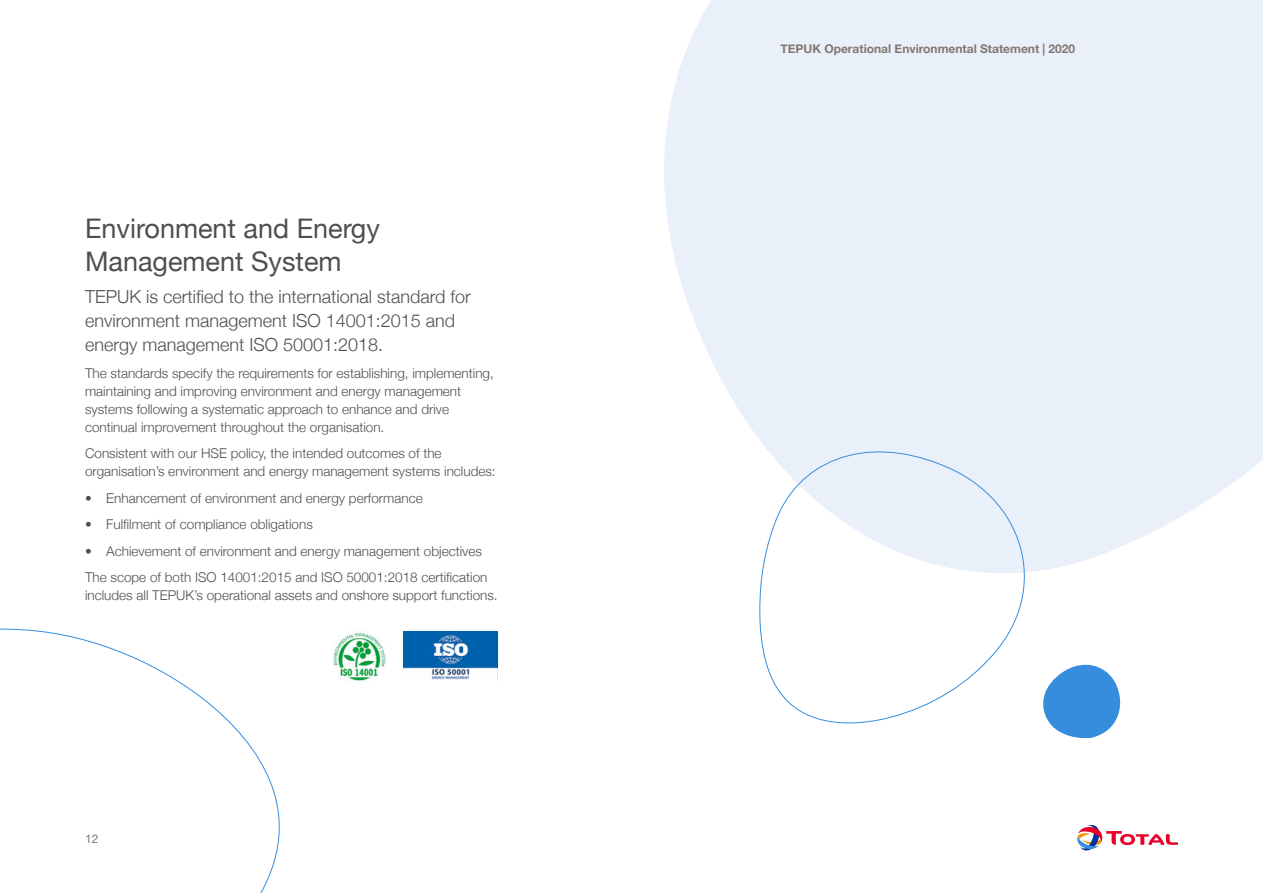
<style>
.page{position:relative;width:1263px;height:893px;background:#fff}
.page>*{position:absolute;margin:0;border:0;box-sizing:border-box;transform-origin:0 0}
.t1{font:27px/32.4px "Helvetica Neue";color:#504f4f}
.t2{font:300 18px/24px "Helvetica Neue";color:#504f4f}
.t3{font:300 13.5px/18px "Helvetica Neue";color:#504f4f}
.t4{font:700 12px "Helvetica Neue";color:#827770}
.t5{font:12px "Helvetica Neue";color:#827770}
</style>
<div class="page">
<svg style="left:664px;top:0;width:599px;height:569px;background:#ecf1fa"></svg>
<svg style="left:0;top:628px;width:280px;height:265px"></svg>
<svg style="left:758px;top:433px;width:294px;height:291px"></svg>
<svg style="left:1038px;top:657px;width:83px;height:82px"></svg>
<img style="left:333px;top:632px;width:53px;height:49px">
<img style="left:404px;top:631px;width:94px;height:49px">
<svg style="left:1077px;top:825px;width:101px;height:26px"></svg>
<h1 class="t1" style="left:85px;top:214px;width:296px">Environment and Energy<br>Management System</h1>
<h2 class="t2" style="left:85px;top:283px;width:387px">TEPUK is certified to the international standard for environment management ISO 14001:2015 and energy management ISO 50001:2018.</h2>
<p class="t3" style="left:85px;top:363px;width:410px">The standards specify the requirements for establishing, implementing, maintaining and improving environment and energy management systems following a systematic approach to enhance and drive continual improvement throughout the organisation.</p>
<p class="t3" style="left:85px;top:443px;width:412px">Consistent with our HSE policy, the intended outcomes of the organisation’s environment and energy management systems includes:</p>
<p class="t3" style="left:85px;top:488px;width:339px">• Enhancement of environment and energy performance</p>
<p class="t3" style="left:85px;top:514px;width:229px">• Fulfilment of compliance obligations</p>
<p class="t3" style="left:85px;top:537px;width:404px;line-height:26.5px">• Achievement of environment and energy management objectives<br>The scope of both ISO 14001:2015 and ISO 50001:2018 certification</p>
<p class="t3" style="left:85px;top:585px;width:414px">includes all TEPUK’s operational assets and onshore support functions.</p>
<p class="t5" style="left:85px;top:830px;width:15px">12</p>
<p class="t4" style="left:780px;top:39px;width:296px">TEPUK Operational Environmental Statement | 2020</p>
</div>
